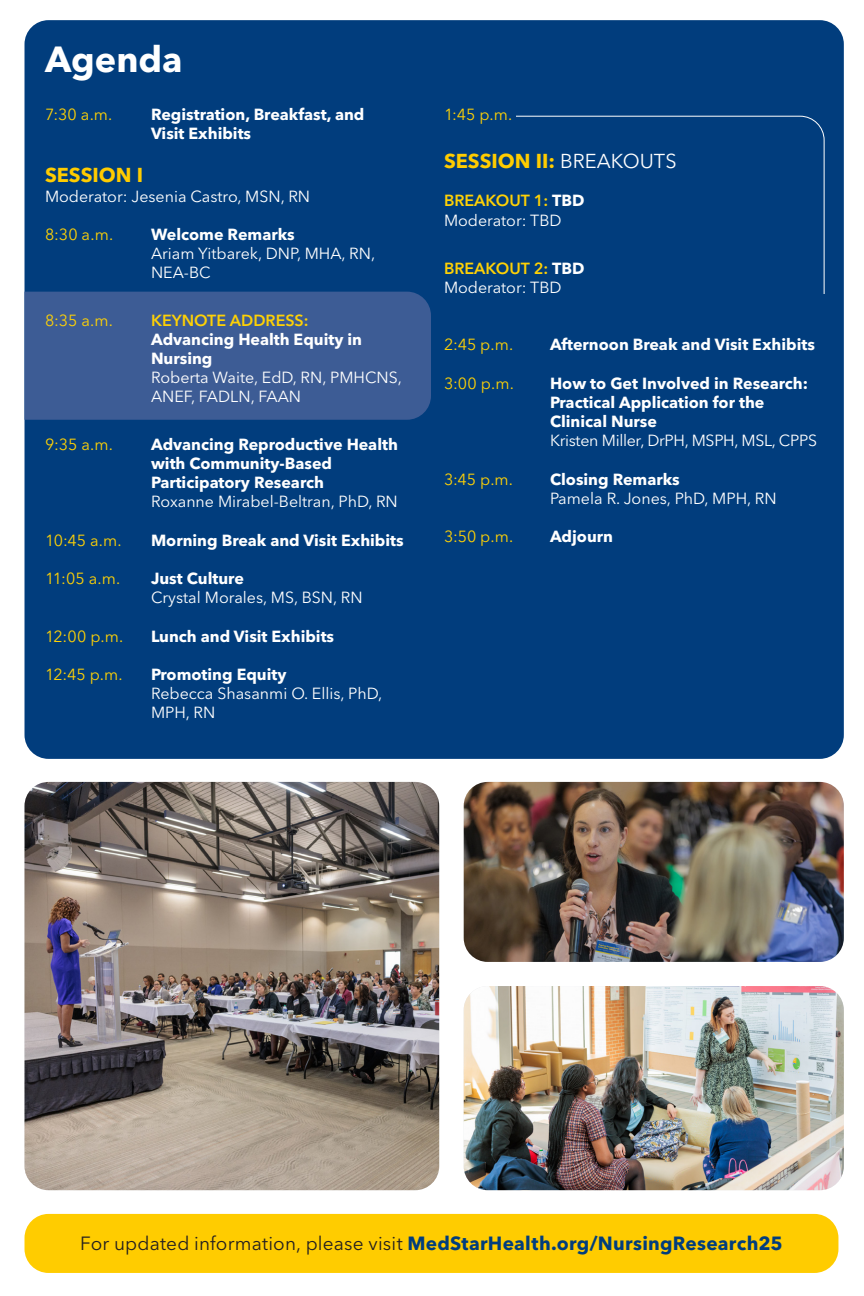
<style>
.page{position:relative;width:864px;height:1296px;background:#fff}
.page>*{position:absolute;margin:0;border:0;box-sizing:border-box;transform-origin:0 0}
.t1{font:700 36px "Avenir Next LT Pro";color:#fff}
.t2{font:700 20px "Avenir Next LT Pro";color:#fc0}
.t3{font:700 19px "Avenir Next LT Pro";letter-spacing:.015em;color:#013d7d}
.t4{font:700 16px/19.2px "Avenir Next LT Pro";color:#fff}
.t5{font:16px "Avenir Next LT Pro";color:#fff}
.t6{font:16px "Avenir Next LT Pro";letter-spacing:.005em;color:#fed105}
.t7{font:600 16px "Avenir Next LT Pro";color:#fed105}
.t8{font:16px "Avenir Next LT Pro";letter-spacing:-.02em;color:#fff}
.s1{font-weight:400;color:#fff}
.s2{font-weight:700;color:#fff}
.s3{font-weight:400;color:#231f20}
</style>
<div class="page">
<div style="left:25px;top:20px;width:819px;height:739px;background:#013d7d;border-radius:24px"></div>
<div style="left:25px;top:292px;width:406px;height:128px;background:#3d5c95"></div>
<div style="left:25px;top:1214px;width:813px;height:59px;background:#fc0;border-radius:24px"></div>
<img style="left:25px;top:782px;width:414px;height:408px">
<img style="left:464px;top:782px;width:380px;height:180px">
<img style="left:464px;top:986px;width:380px;height:204px">
<p class="t1" style="left:45px;top:38px;width:139px">Agenda</p>
<p class="t6" style="left:45px;top:105px;width:69px">7:30 a.m.</p>
<p class="t4" style="left:151px;top:105px;width:215px">Registration, Breakfast, and<br>Visit Exhibits</p>
<p class="t2" style="left:45px;top:163px;width:100px">SESSION I</p>
<p class="t5" style="left:45px;top:187px;width:267px">Moderator: Jesenia Castro, MSN, RN</p>
<p class="t6" style="left:45px;top:225px;width:70px">8:30 a.m.</p>
<p class="t4" style="left:151px;top:225px;width:145px">Welcome Remarks</p>
<p class="t5" style="left:151px;top:244px;width:226px">Ariam Yitbarek, DNP, MHA, RN,</p>
<p class="t5" style="left:151px;top:263px;width:61px">NEA-BC</p>
<p class="t6" style="left:45px;top:311px;width:69px">8:35 a.m.</p>
<p class="t7" style="left:151px;top:310px;width:159px">KEYNOTE ADDRESS:</p>
<p class="t4" style="left:151px;top:330px;width:213px">Advancing Health Equity in</p>
<p class="t4" style="left:151px;top:349px;width:63px">Nursing</p>
<p class="t5" style="left:151px;top:368px;width:252px">Roberta Waite, EdD, RN, PMHCNS,</p>
<p class="t5" style="left:151px;top:387px;width:152px">ANEF, FADLN, FAAN</p>
<p class="t6" style="left:45px;top:435px;width:70px">9:35 a.m.</p>
<p class="t4" style="left:151px;top:434px;width:248px">Advancing Reproductive Health</p>
<p class="t4" style="left:151px;top:454px;width:183px">with Community-Based</p>
<p class="t4" style="left:151px;top:473px;width:175px">Participatory Research</p>
<p class="t5" style="left:151px;top:492px;width:248px">Roxanne Mirabel-Beltran, PhD, RN</p>
<p class="t6" style="left:45px;top:531px;width:78px">10:45 a.m.</p>
<p class="t4" style="left:151px;top:530px;width:254px">Morning Break and Visit Exhibits</p>
<p class="t6" style="left:45px;top:569px;width:77px">11:05 a.m.</p>
<p class="t4" style="left:151px;top:569px;width:94px">Just Culture</p>
<p class="t5" style="left:151px;top:588px;width:213px">Crystal Morales, MS, BSN, RN</p>
<p class="t6" style="left:45px;top:627px;width:80px">12:00 p.m.</p>
<p class="t4" style="left:151px;top:626px;width:185px">Lunch and Visit Exhibits</p>
<p class="t6" style="left:45px;top:665px;width:79px">12:45 p.m.</p>
<p class="t4" style="left:151px;top:665px;width:137px">Promoting Equity</p>
<p class="t5" style="left:151px;top:684px;width:233px">Rebecca Shasanmi O. Ellis, PhD,</p>
<p class="t5" style="left:151px;top:703px;width:66px">MPH, RN</p>
<p class="t6" style="left:444px;top:105px;width:70px">1:45 p.m.</p>
<p class="t2" style="left:444px;top:149px;width:234px">SESSION II: <span class="s1">BREAKOUTS</span></p>
<p class="t7" style="left:444px;top:191px;width:142px">BREAKOUT 1: <span class="s2">TBD</span></p>
<p class="t5" style="left:444px;top:211px;width:119px">Moderator: TBD</p>
<p class="t7" style="left:444px;top:258px;width:142px">BREAKOUT 2: <span class="s2">TBD</span></p>
<p class="t5" style="left:444px;top:278px;width:119px">Moderator: TBD</p>
<p class="t6" style="left:444px;top:335px;width:71px">2:45 p.m.</p>
<p class="t4" style="left:550px;top:335px;width:266px">Afternoon Break and Visit Exhibits</p>
<p class="t6" style="left:444px;top:374px;width:71px">3:00 p.m.</p>
<p class="t4" style="left:550px;top:374px;width:260px">How to Get Involved in Research:</p>
<p class="t4" style="left:550px;top:393px;width:216px">Practical Application for the</p>
<p class="t4" style="left:550px;top:412px;width:108px">Clinical Nurse</p>
<p class="t8" style="left:550px;top:431px;width:269px">Kristen Miller, DrPH, MSPH, MSL, CPPS</p>
<p class="t6" style="left:444px;top:470px;width:71px">3:45 p.m.</p>
<p class="t4" style="left:550px;top:470px;width:131px">Closing Remarks</p>
<p class="t5" style="left:550px;top:489px;width:228px">Pamela R. Jones, PhD, MPH, RN</p>
<p class="t6" style="left:444px;top:527px;width:71px">3:50 p.m.</p>
<p class="t4" style="left:550px;top:527px;width:65px">Adjourn</p>
<p class="t3" style="left:80px;top:1231px;width:704px"><span class="s3">For updated information, please visit</span> MedStarHealth.org/NursingResearch25</p>
</div>
